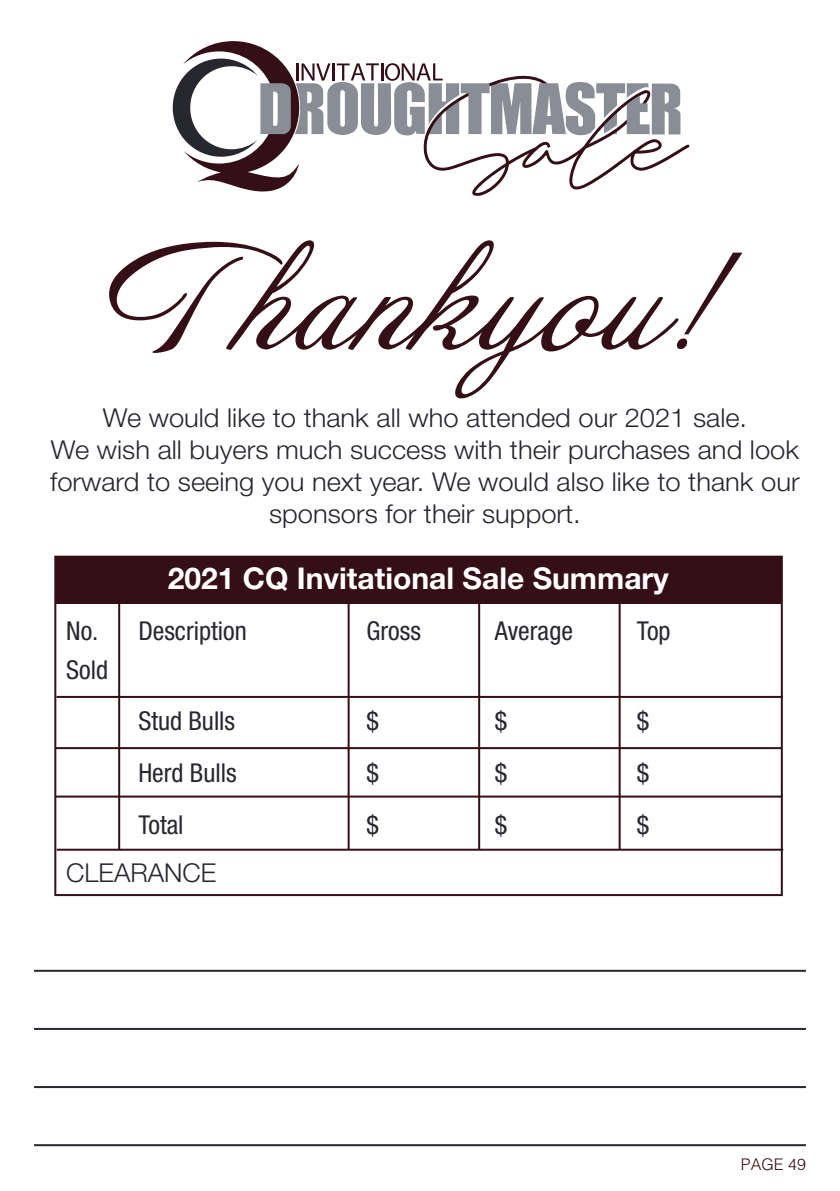
<style>
.page{position:relative;width:840px;height:1191px;background:#fff}
.page>*{position:absolute;margin:0;border:0;box-sizing:border-box;transform-origin:0 0}
.t1{font:132.8px "Annabelle";color:#340f17}
.t2{font:700 30px "Helvetica Neue LT Std";color:#fff}
.t3{font:300 26px/32px "Helvetica Neue LT Std";color:#272730;text-align:center;scale:1.05 1}
.t4{font:condensed 26px "Helvetica Neue LT Std";color:#272730}
.t5{font:300 26px "Helvetica Neue LT Std";color:#272730}
.t6{font:300 16px "Helvetica";color:#340f17}
</style>
<div class="page">
<div style="left:54px;top:555px;width:728px;height:341px;background:#fff;border:2px solid #340f17"></div>
<div style="left:55px;top:557px;width:726px;height:46px;background:#340f17"></div>
<hr style="left:118px;top:603px;width:2px;height:247px;background:#340f17">
<hr style="left:347px;top:603px;width:2px;height:247px;background:#340f17">
<hr style="left:478px;top:603px;width:2px;height:247px;background:#340f17">
<hr style="left:618px;top:603px;width:2px;height:246px;background:#340f17">
<hr style="left:56px;top:696px;width:726px;height:2px;background:#340f17">
<hr style="left:55px;top:747px;width:726px;height:2px;background:#340f17">
<hr style="left:56px;top:795px;width:726px;height:2px;background:#340f17">
<hr style="left:57px;top:848px;width:725px;height:2px;background:#340f17">
<svg style="left:173px;top:41px;width:516px;height:155px"></svg>
<hr style="left:34px;top:969px;width:771px;height:2px;background:#272730">
<hr style="left:34px;top:1028px;width:771px;height:2px;background:#272730">
<hr style="left:34px;top:1086px;width:771px;height:2px;background:#272730">
<hr style="left:34px;top:1144px;width:771px;height:2px;background:#272730">
<h1 class="t1" style="left:106px;top:217px;width:629px">Thankyou!</h1>
<p class="t3" style="left:50px;top:401px;width:714px">We would like to thank all who attended our 2021 sale.<br>We wish all buyers much success with their purchases and look forward to seeing you next year. We would also like to thank our sponsors for their support.</p>
<p class="t2" style="left:168px;top:560px;width:502px">2021 CQ Invitational Sale Summary</p>
<p class="t4" style="left:66px;top:616px;width:182px">No. Description</p>
<p class="t4" style="left:366px;top:616px;width:56px">Gross</p>
<p class="t4" style="left:494px;top:616px;width:80px">Average</p>
<p class="t4" style="left:636px;top:616px;width:35px">Top</p>
<p class="t4" style="left:66px;top:654px;width:43px">Sold</p>
<p class="t4" style="left:138px;top:705px;width:98px">Stud Bulls</p>
<p class="t4" style="left:366px;top:705px;width:14px">$</p>
<p class="t4" style="left:494px;top:705px;width:14px">$</p>
<p class="t4" style="left:636px;top:705px;width:14px">$</p>
<p class="t4" style="left:138px;top:757px;width:100px">Herd Bulls</p>
<p class="t4" style="left:366px;top:757px;width:14px">$</p>
<p class="t4" style="left:494px;top:757px;width:14px">$</p>
<p class="t4" style="left:636px;top:757px;width:14px">$</p>
<p class="t4" style="left:138px;top:810px;width:47px">Total</p>
<p class="t4" style="left:366px;top:810px;width:14px">$</p>
<p class="t4" style="left:494px;top:810px;width:14px">$</p>
<p class="t4" style="left:636px;top:810px;width:14px">$</p>
<p class="t5" style="left:66px;top:857px;width:151px">CLEARANCE</p>
<p class="t6" style="left:740px;top:1153px;width:66px">PAGE 49</p>
</div>
